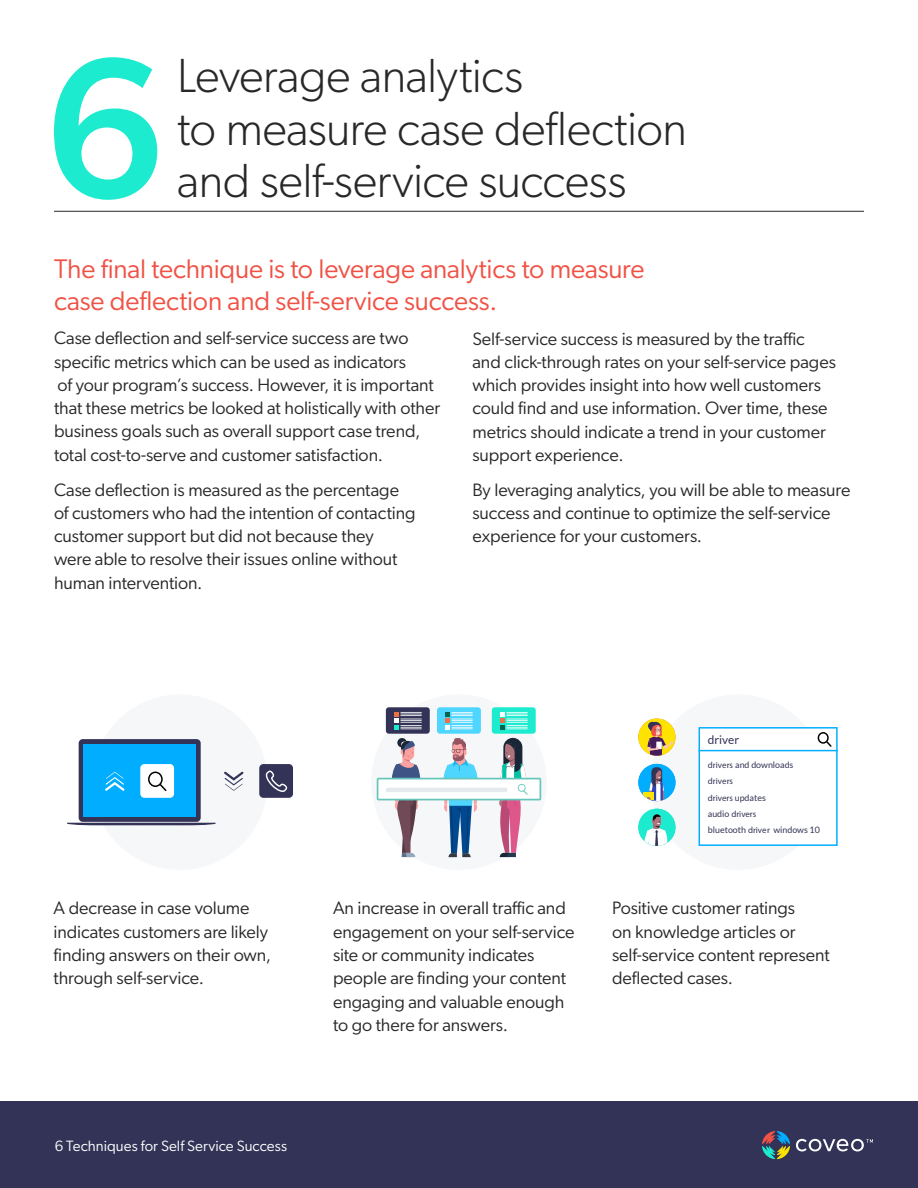
<style>
.page{position:relative;width:918px;height:1188px;background:#fff}
.page>*{position:absolute;margin:0;border:0;box-sizing:border-box;transform-origin:0 0}
.t1{font:500 200.1px "Gibson";color:#1cebcf}
.t2{font:300 48px/52.5px "Gibson";letter-spacing:-.01em;color:#282829}
.t3{font:27px/31.5px "Gibson";letter-spacing:-.005em;color:#f05245}
.t4{font:18px/23.2px "Gibson";letter-spacing:-.005em;color:#282829}
.t5{font:15px "Gibson";letter-spacing:.005em;color:#fff}
.t6{font:11.85px "Lato";color:#333357}
.t7{font:8.85px "Lato";color:#333357}
.t8{font:8.85px/16.4px "Myriad Pro";color:#333357}
.s1{font-family:"Myriad Pro"}
.s2{font-family:"Lato"}
</style>
<div class="page">
<div style="left:0;top:1102px;width:918px;height:86px;background:#333357"></div>
<svg style="left:796px;top:1139px;width:77px;height:12px"></svg>
<svg style="left:762px;top:1131px;width:28px;height:28px"></svg>
<hr style="left:54px;top:211px;width:810px;height:1px;background:#282829">
<div style="left:371px;top:694px;width:176px;height:176px;background:#f6f7f9;border-radius:50%"></div>
<div style="left:650px;top:694px;width:176px;height:176px;background:#f6f7f9;border-radius:50%"></div>
<div style="left:437px;top:707px;width:44px;height:27px;background:#4ed6ff;border-radius:3px"></div>
<div style="left:492px;top:707px;width:44px;height:27px;background:#1cebcf;border-radius:3px"></div>
<div style="left:386px;top:707px;width:44px;height:27px;background:#333357;border-radius:3px"></div>
<svg style="left:394px;top:712px;width:28px;height:18px"></svg>
<svg style="left:445px;top:712px;width:28px;height:18px"></svg>
<svg style="left:500px;top:712px;width:28px;height:18px"></svg>
<svg style="left:377px;top:738px;width:164px;height:119px"></svg>
<div style="left:638px;top:809px;width:38px;height:37px;background:#1cebcf;border-radius:50%"></div>
<svg style="left:643px;top:814px;width:25px;height:32px"></svg>
<div style="left:638px;top:764px;width:38px;height:37px;background:#00adff;border-radius:50%"></div>
<svg style="left:643px;top:792px;width:4px;height:6px"></svg>
<svg style="left:647px;top:767px;width:17px;height:34px"></svg>
<div style="left:638px;top:719px;width:38px;height:37px;background:#ffe300;border-radius:50%"></div>
<svg style="left:647px;top:722px;width:26px;height:34px"></svg>
<div style="left:259px;top:764px;width:34px;height:34px;background:#333357;border-radius:4px"></div>
<svg style="left:67px;top:739px;width:220px;height:87px"></svg>
<svg style="left:699px;top:727px;width:139px;height:119px"></svg>
<h1 class="t1" style="left:44px;top:8px;width:123px">6</h1>
<h2 class="t2" style="left:177px;top:49px;width:511px">Leverage analytics<br>to measure case deflection and self-service success</h2>
<h3 class="t3" style="left:54px;top:253px;width:592px">The final technique is to leverage analytics to measure case deflection and self-service success.</h3>
<p class="t4" style="left:54px;top:326px;width:388px">Case deflection and self-service success are two specific metrics which can be used as indicators<br>of your program’s success. However, it is important that these metrics be looked at holistically with other business goals such as overall support case trend, total cost-to-serve and customer satisfaction.</p>
<p class="t4" style="left:54px;top:478px;width:363px">Case deflection is measured as the percentage of customers who had the intention of contacting customer support but did not because they<br>were able to resolve their issues online without human intervention.</p>
<p class="t4" style="left:472px;top:326px;width:365px">Self-service success is measured by the traffic and click-through rates on your self-service pages which provides insight into how well customers could find and use information. Over time, these metrics should indicate a trend in your customer support experience.</p>
<p class="t4" style="left:472px;top:478px;width:379px">By leveraging analytics, you will be able to measure success and continue to optimize the self-service experience for your customers.</p>
<p class="t6" style="left:708px;top:733px;width:33px">driver</p>
<p class="t7" style="left:708px;top:760px;width:87px"><span class="s1">drivers</span> and downloads</p>
<p class="t8" style="left:708px;top:773px;width:60px">drivers<br>drivers <span class="s2">updates audio</span> drivers</p>
<p class="t7" style="left:708px;top:825px;width:114px">bluetooth <span class="s1">driver</span> windows 10</p>
<p class="t4" style="left:333px;top:896px;width:243px">An increase in overall traffic and engagement on your self-service site or community indicates people are finding your content engaging and valuable enough to go there for answers.</p>
<p class="t4" style="left:54px;top:896px;width:219px">A decrease in case volume indicates customers are likely finding answers on their own, through self-service.</p>
<p class="t4" style="left:612px;top:896px;width:219px">Positive customer ratings<br>on knowledge articles or self-service content represent deflected cases.</p>
<p class="t5" style="left:55px;top:1137px;width:234px">6 Techniques for Self Service Success</p>
</div>
